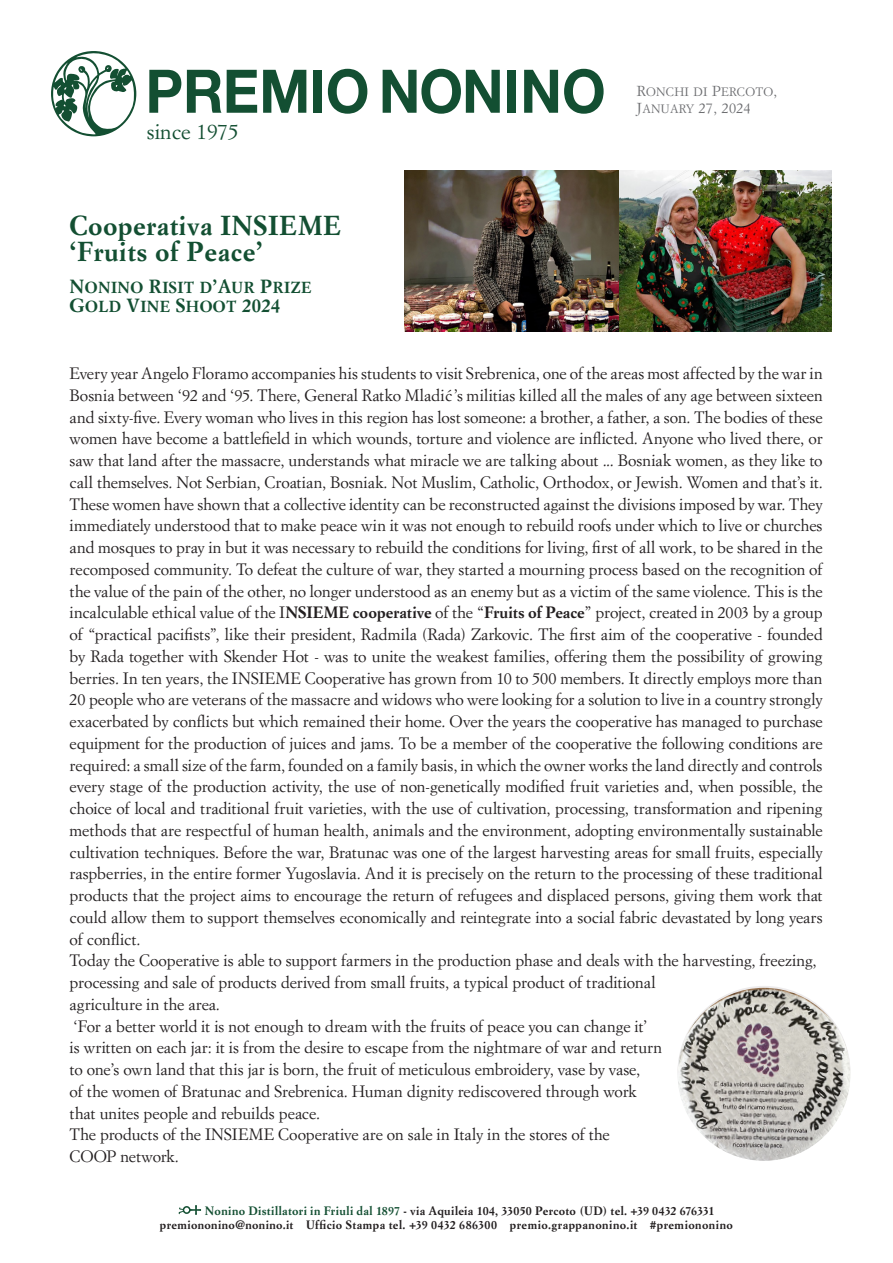
<style>
.page{position:relative;width:893px;height:1263px;background:#fff}
.page>*{position:absolute;margin:0;border:0;box-sizing:border-box;transform-origin:0 0}
.t1{font:700 27px "Simoncini Garamond Std";letter-spacing:.02em;color:#134f32}
.Normale{font:21.3px "Simoncini Garamond Std";color:#134f32}
.t2{font:16.2px/21.8px "Simoncini Garamond Std";letter-spacing:-.005em;color:#231f20}
.t3{font:15.75px "Simoncini Garamond Std Bold SC840";letter-spacing:.025em;color:#134f32}
.Normale-2{font:14.25px "Simoncini Garamond Std SC840";letter-spacing:.02em;color:#6c6d70}
.t4{font:700 12px "Simoncini Garamond Std";letter-spacing:.03em;color:#231f20}
.Normale-3{font:12px "Simoncini Garamond Std SC840";letter-spacing:.025em;color:#6c6d70}
.s1{font-size:18.75px}
.s2{font-size:14.25px}
.s3{font-size:12px}
.s4{font-weight:700}
.s5{color:#134f32}
</style>
<div class="page">
<img style="left:618px;top:170px;width:214px;height:162px">
<img style="left:404px;top:170px;width:214px;height:162px">
<svg style="left:178px;top:1205px;width:23px;height:10px"></svg>
<img style="left:677px;top:988px;width:173px;height:173px;border-radius:86px">
<svg style="left:51px;top:51px;width:85px;height:85px"></svg>
<svg style="left:149px;top:70px;width:32px;height:43px"></svg>
<svg style="left:187px;top:70px;width:34px;height:43px"></svg>
<svg style="left:227px;top:70px;width:30px;height:43px"></svg>
<svg style="left:263px;top:70px;width:43px;height:43px"></svg>
<div style="left:313px;top:70px;width:9px;height:43px;background:#134f32"></div>
<svg style="left:328px;top:69px;width:39px;height:45px"></svg>
<svg style="left:383px;top:69px;width:117px;height:45px"></svg>
<div style="left:508px;top:70px;width:8px;height:43px;background:#134f32"></div>
<svg style="left:524px;top:70px;width:34px;height:43px"></svg>
<svg style="left:564px;top:69px;width:40px;height:45px"></svg>
<p class="Normale" style="left:147px;top:118px;width:94px">since 1975</p>
<p class="t1" style="left:70px;top:209px;width:273px">Cooperativa INSIEME</p>
<p class="t1" style="left:70px;top:234px;width:195px">‘Fruits of Peace’</p>
<p class="t3" style="left:70px;top:278px;width:243px"><span class="s1">N</span>ONINO <span class="s1">R</span>ISIT D<span class="s1">’A</span>UR <span class="s1">P</span>RIZE</p>
<p class="t3" style="left:70px;top:297px;width:213px"><span class="s1">G</span>OLD <span class="s1">V</span>INE <span class="s1">S</span>HOOT <span class="s1">2024</span></p>
<p class="Normale-3" style="left:637px;top:85px;width:142px"><span class="s2">R</span>ONCHI DI <span class="s2">P</span>ERCOTO<span class="s2">,</span></p>
<p class="Normale-2" style="left:637px;top:99px;width:116px">J<span class="s3">ANUARY</span> 27, 2024</p>
<p class="t2" style="left:70px;top:362px;width:755px;text-align:justify">Every year Angelo Floramo accompanies his students to visit Srebrenica, one of the areas most affected by the war in Bosnia between ‘92 and ‘95. There, General Ratko Mladi ´c’s militias killed all the males of any age between sixteen and sixty-five. Every woman who lives in this region has lost someone: a brother, a father, a son. The bodies of these women have become a battlefield in which wounds, torture and violence are inflicted. Anyone who lived there, or saw that land after the massacre, understands what miracle we are talking about ... Bosniak women, as they like to call themselves. Not Serbian, Croatian, Bosniak. Not Muslim, Catholic, Orthodox, or Jewish. Women and that’s it.<br>These women have shown that a collective identity can be reconstructed against the divisions imposed by war. They immediately understood that to make peace win it was not enough to rebuild roofs under which to live or churches and mosques to pray in but it was necessary to rebuild the conditions for living, first of all work, to be shared in the recomposed community. To defeat the culture of war, they started a mourning process based on the recognition of the value of the pain of the other, no longer understood as an enemy but as a victim of the same violence. This is the incalculable ethical value of the I<span class="s4">NSIEME cooperative</span> of the “<span class="s4">Fruits of Peace</span>” project, created in 2003 by a group of “practical pacifists”, like their president, Radmila (Rada) Zarkovic. The first aim of the cooperative - founded by Rada together with Skender Hot - was to unite the weakest families, offering them the possibility of growing berries. In ten years, the INSIEME Cooperative has grown from 10 to 500 members. It directly employs more than 20 people who are veterans of the massacre and widows who were looking for a solution to live in a country strongly exacerbated by conflicts but which remained their home. Over the years the cooperative has managed to purchase equipment for the production of juices and jams. To be a member of the cooperative the following conditions are required: a small size of the farm, founded on a family basis, in which the owner works the land directly and controls every stage of the production activity, the use of non-genetically modified fruit varieties and, when possible, the choice of local and traditional fruit varieties, with the use of cultivation, processing, transformation and ripening methods that are respectful of human health, animals and the environment, adopting environmentally sustainable cultivation techniques. Before the war, Bratunac was one of the largest harvesting areas for small fruits, especially raspberries, in the entire former Yugoslavia. And it is precisely on the return to the processing of these traditional products that the project aims to encourage the return of refugees and displaced persons, giving them work that could allow them to support themselves economically and reintegrate into a social fabric devastated by long years of conflict.</p>
<p class="t2" style="left:70px;top:949px;width:749px">Today the Cooperative is able to support farmers in the production phase and deals with the harvesting, freezing, processing and sale of products derived from small fruits, a typical product of traditional<br>agriculture in the area.</p>
<p class="t2" style="left:74px;top:1015px;width:575px">‘For a better world it is not enough to dream with the fruits of peace you can change it’</p>
<p class="t2" style="left:70px;top:1036px;width:594px">is written on each jar: it is from the desire to escape from the nightmare of war and return</p>
<p class="t2" style="left:70px;top:1058px;width:572px">to one’s own land that this jar is born, the fruit of meticulous embroidery, vase by vase,</p>
<p class="t2" style="left:70px;top:1080px;width:569px">of the women of Bratunac and Srebrenica. Human dignity rediscovered through work that unites people and rebuilds peace.</p>
<p class="t2" style="left:70px;top:1123px;width:542px">The products of the INSIEME Cooperative are on sale in Italy in the stores of the</p>
<p class="t2" style="left:70px;top:1145px;width:111px">COOP network.</p>
<p class="t4" style="left:205px;top:1203px;width:511px"><span class="s5">Nonino Distillatori in Friuli dal 1897</span> - via Aquileia 104, 33050 Percoto (UD) tel. +39 0432 676331</p>
<p class="t4" style="left:160px;top:1218px;width:575px">premiononino@nonino.it Ufficio Stampa tel. +39 0432 686300 premio.grappanonino.it #premiononino</p>
</div>
